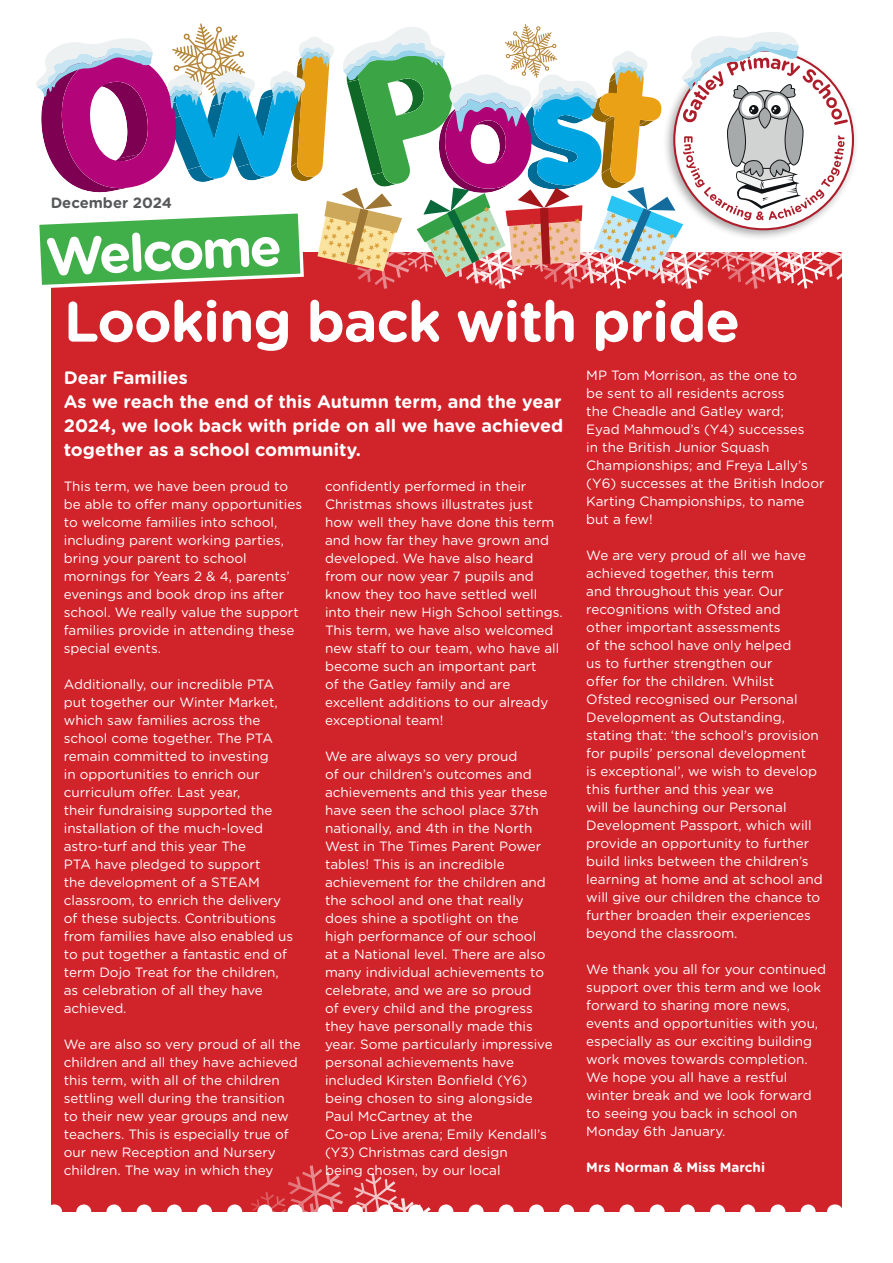
<style>
.page{position:relative;width:893px;height:1263px;background:#fff}
.page>*{position:absolute;margin:0;border:0;box-sizing:border-box;transform-origin:0 0}
.t1{font:700 57px "Gotham Rounded";letter-spacing:-.02em;color:#fff}
.t2{font:700 53.1px "Gotham Rounded";color:#fff}
.t3{font:700 18px/24px "Gotham Rounded";color:#fff}
.t4{font:700 14.85px "Gotham Rounded";color:#57585a}
.t5{font:13.5px/18px "Gotham Rounded";color:#fff}
.t6{font:700 13.5px "Gotham Rounded";color:#fff}
</style>
<div class="page">
<div style="left:51px;top:252px;width:791px;height:960px;background:#d1232a"></div>
<svg style="left:84px;top:1165px;width:732px;height:47px"></svg>
<svg style="left:36px;top:23px;width:820px;height:266px"></svg>
<p class="t4" style="left:51px;top:191px;width:123px">December 2024</p>
<h2 class="t2" style="left:44px;top:217px;width:238px;rotate:-2deg">Welcome</h2>
<h1 class="t1" style="left:64px;top:280px;width:678px">Looking back with pride</h1>
<h3 class="t3" style="left:64px;top:365px;width:501px">Dear Families<br>As we reach the end of this Autumn term, and the year 2024, we look back with pride on all we have achieved together as a school community.</h3>
<p class="t5" style="left:64px;top:477px;width:240px">This term, we have been proud to be able to offer many opportunities to welcome families into school, including parent working parties, bring your parent to school mornings for Years 2 &amp; 4, parents’ evenings and book drop ins after school. We really value the support families provide in attending these special events.</p>
<p class="t5" style="left:64px;top:675px;width:231px">Additionally, our incredible PTA put together our Winter Market, which saw families across the school come together. The PTA remain committed to investing<br>in opportunities to enrich our curriculum offer. Last year,<br>their fundraising supported the installation of the much-loved astro-turf and this year The<br>PTA have pledged to support<br>the development of a STEAM classroom, to enrich the delivery of these subjects. Contributions from families have also enabled us to put together a fantastic end of term Dojo Treat for the children, as celebration of all they have achieved.</p>
<p class="t5" style="left:64px;top:1035px;width:239px">We are also so very proud of all the children and all they have achieved this term, with all of the children settling well during the transition to their new year groups and new teachers. This is especially true of our new Reception and Nursery children. The way in which they</p>
<p class="t5" style="left:325px;top:477px;width:239px">confidently performed in their<br>Christmas shows illustrates just how well they have done this term and how far they have grown and developed. We have also heard from our now year 7 pupils and know they too have settled well into their new High School settings.<br>This term, we have also welcomed new staff to our team, who have all become such an important part<br>of the Gatley family and are excellent additions to our already exceptional team!</p>
<p class="t5" style="left:325px;top:747px;width:229px">We are always so very proud<br>of our children’s outcomes and achievements and this year these have seen the school place 37th nationally, and 4th in the North<br>West in The Times Parent Power tables! This is an incredible achievement for the children and the school and one that really does shine a spotlight on the<br>high performance of our school at a National level. There are also many individual achievements to celebrate, and we are so proud<br>of every child and the progress they have personally made this year. Some particularly impressive personal achievements have included Kirsten Bonfield (Y6) being chosen to sing alongside<br>Paul McCartney at the<br>Co-op Live arena; Emily Kendall’s (Y3) Christmas card design<br>being chosen, by our local</p>
<p class="t5" style="left:586px;top:366px;width:240px">MP Tom Morrison, as the one to<br>be sent to all residents across<br>the Cheadle and Gatley ward;<br>Eyad Mahmoud’s (Y4) successes<br>in the British Junior Squash<br>Championships; and Freya Lally’s (Y6) successes at the British Indoor<br>Karting Championships, to name but a few!</p>
<p class="t5" style="left:586px;top:546px;width:238px">We are very proud of all we have achieved together, this term<br>and throughout this year. Our recognitions with Ofsted and<br>other important assessments<br>of the school have only helped<br>us to further strengthen our<br>offer for the children. Whilst<br>Ofsted recognised our Personal<br>Development as Outstanding, stating that: ‘the school’s provision for pupils’ personal development<br>is exceptional’, we wish to develop this further and this year we<br>will be launching our Personal<br>Development Passport, which will provide an opportunity to further build links between the children’s learning at home and at school and will give our children the chance to further broaden their experiences beyond the classroom.</p>
<p class="t5" style="left:586px;top:960px;width:241px">We thank you all for your continued support over this term and we look forward to sharing more news, events and opportunities with you, especially as our exciting building work moves towards completion.<br>We hope you all have a restful winter break and we look forward to seeing you back in school on<br>Monday 6th January.</p>
<p class="t6" style="left:586px;top:1158px;width:180px">Mrs Norman &amp; Miss Marchi</p>
</div>
